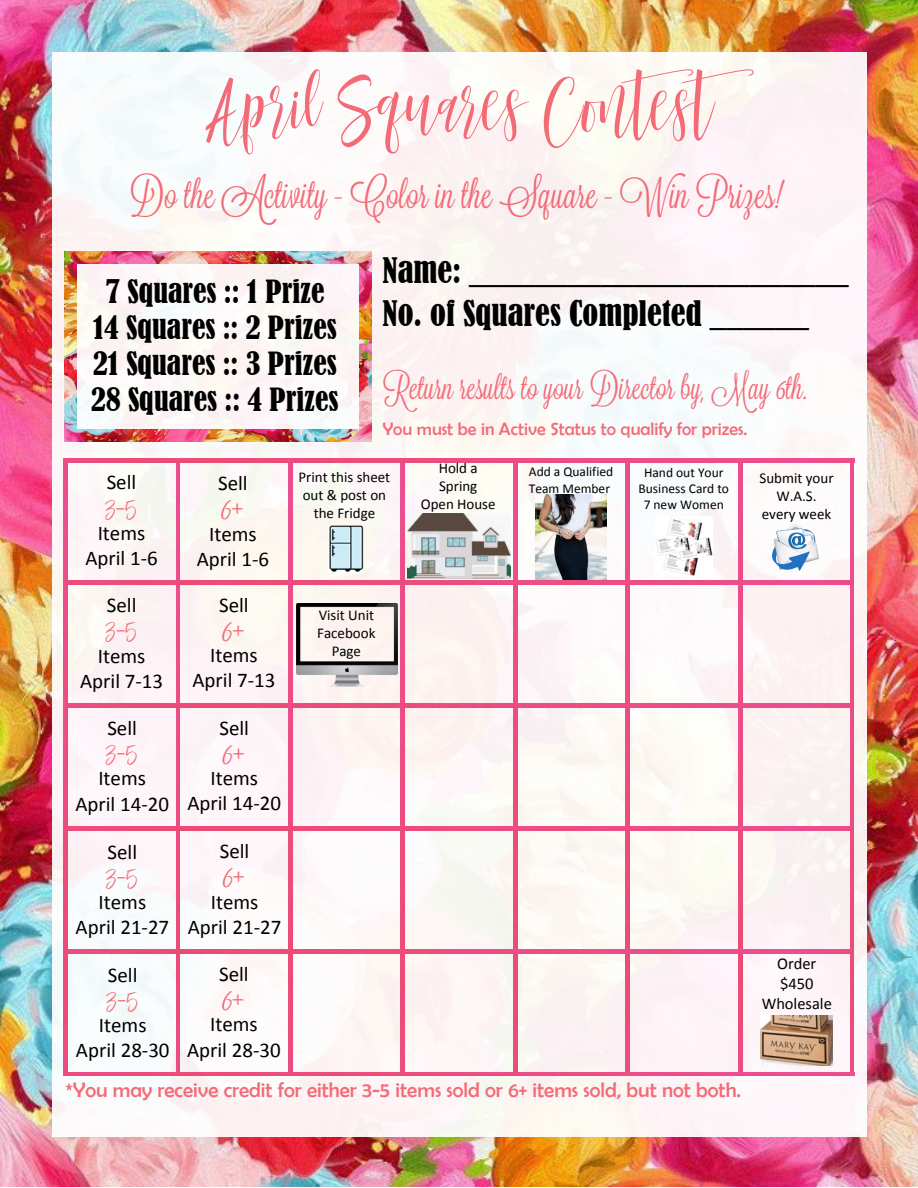
<style>
.page{position:relative;width:918px;height:1188px;background:#fff}
.page>*{position:absolute;margin:0;border:0;box-sizing:border-box;transform-origin:0 0}
.t1{font:84px "Mustache Script";color:#f26b77}
.t2{font:39px "Lavanderia";color:#f26b77}
.t3{font:33px/42.3px "Bernard MT Condensed";color:#000}
.t4{font:33px "Lavanderia";color:#f26b77}
.t5{font:30px/36px "Bernard MT Condensed";color:#000;text-align:center}
.t6{font:21px/25.2px "Calibri";color:#000;text-align:center}
.t7{font:21px "Berlin Sans FB";color:#f26b77}
.t8{font:21px "Bringshoot";color:#f26b77}
.t9{font:18px "Berlin Sans FB";color:#f26b77}
.t10{font:16.5px/19.8px "Calibri";color:#000;text-align:center}
.t11{font:15px/18px "Calibri";color:#000;text-align:center}
.t12{font:13.5px/16.2px "Calibri";color:#000;text-align:center}
</style>
<div class="page">
<img style="left:1px;top:0;width:917px;height:1186px">
<div style="left:52px;top:52px;width:815px;height:1085px;background:#fdf7f7"></div>
<img style="left:850px;top:462px;width:4px;height:610px">
<img style="left:739px;top:462px;width:4px;height:610px">
<img style="left:626px;top:462px;width:3px;height:610px">
<img style="left:513px;top:462px;width:4px;height:610px">
<img style="left:401px;top:462px;width:4px;height:610px">
<img style="left:176px;top:462px;width:4px;height:610px">
<img style="left:64px;top:458px;width:790px;height:4px">
<img style="left:68px;top:704px;width:783px;height:4px">
<img style="left:68px;top:827px;width:784px;height:4px">
<img style="left:68px;top:950px;width:783px;height:4px">
<img style="left:64px;top:1072px;width:790px;height:4px">
<img style="left:68px;top:581px;width:783px;height:4px">
<img style="left:288px;top:460px;width:4px;height:613px">
<img style="left:64px;top:461px;width:4px;height:613px">
<img style="left:64px;top:252px;width:307px;height:189px">
<div style="left:77px;top:264px;width:281px;height:164px;background:#fdf7f7"></div>
<img style="left:329px;top:525px;width:35px;height:47px">
<img style="left:656px;top:519px;width:56px;height:56px">
<img style="left:761px;top:1016px;width:72px;height:49px">
<img style="left:297px;top:603px;width:100px;height:84px">
<img style="left:773px;top:524px;width:45px;height:46px">
<img style="left:536px;top:494px;width:71px;height:86px">
<img style="left:408px;top:513px;width:102px;height:66px">
<h1 class="t1" style="left:207px;top:62px;width:560px">April Squares Contest</h1>
<h2 class="t2" style="left:129px;top:172px;width:653px">Do the Activity - Color in the Square - Win Prizes!</h2>
<h3 class="t5" style="left:91px;top:274px;width:249px">7 Squares :: 1 Prize<br>14 Squares :: 2 Prizes<br>21 Squares :: 3 Prizes<br>28 Squares :: 4 Prizes</h3>
<h3 class="t3" style="left:383px;top:250px;width:468px">Name: _______________________<br>No. of Squares Completed ______</h3>
<h3 class="t4" style="left:383px;top:368px;width:427px">Return results to your Director by, May 6th.</h3>
<p class="t9" style="left:383px;top:419px;width:366px">You must be in Active Status to qualify for prizes.</p>
<p class="t6" style="left:107px;top:469px;width:31px">Sell</p>
<p class="t8" style="left:106px;top:496px;width:33px">3-5</p>
<p class="t6" style="left:85px;top:519px;width:74px">Items<br>April 1-6</p>
<p class="t6" style="left:107px;top:592px;width:31px">Sell</p>
<p class="t8" style="left:106px;top:619px;width:33px">3-5</p>
<p class="t6" style="left:80px;top:642px;width:84px">Items<br>April 7-13</p>
<p class="t6" style="left:107px;top:715px;width:31px">Sell</p>
<p class="t8" style="left:106px;top:742px;width:33px">3-5</p>
<p class="t6" style="left:75px;top:765px;width:95px">Items<br>April 14-20</p>
<p class="t6" style="left:108px;top:838px;width:31px">Sell</p>
<p class="t8" style="left:107px;top:866px;width:33px">3-5</p>
<p class="t6" style="left:76px;top:889px;width:95px">Items<br>April 21-27</p>
<p class="t6" style="left:108px;top:961px;width:31px">Sell</p>
<p class="t8" style="left:107px;top:989px;width:33px">3-5</p>
<p class="t6" style="left:76px;top:1011px;width:95px">Items<br>April 28-30</p>
<p class="t6" style="left:218px;top:470px;width:31px">Sell</p>
<p class="t8" style="left:222px;top:497px;width:23px">6+</p>
<p class="t6" style="left:197px;top:520px;width:74px">Items<br>April 1-6</p>
<p class="t6" style="left:219px;top:591px;width:31px">Sell</p>
<p class="t8" style="left:223px;top:619px;width:23px">6+</p>
<p class="t6" style="left:192px;top:642px;width:85px">Items<br>April 7-13</p>
<p class="t6" style="left:219px;top:714px;width:31px">Sell</p>
<p class="t8" style="left:223px;top:742px;width:23px">6+</p>
<p class="t6" style="left:187px;top:764px;width:95px">Items<br>April 14-20</p>
<p class="t6" style="left:220px;top:838px;width:31px">Sell</p>
<p class="t8" style="left:224px;top:865px;width:23px">6+</p>
<p class="t6" style="left:188px;top:888px;width:95px">Items<br>April 21-27</p>
<p class="t6" style="left:219px;top:960px;width:31px">Sell</p>
<p class="t8" style="left:223px;top:988px;width:23px">6+</p>
<p class="t6" style="left:187px;top:1011px;width:95px">Items<br>April 28-30</p>
<p class="t11" style="left:421px;top:458px;width:76px">Hold a<br>Spring<br>Open House</p>
<p class="t12" style="left:529px;top:463px;width:86px;text-align:left">Add a Qualified<br>Team Member</p>
<p class="t11" style="left:299px;top:467px;width:93px">Print this sheet out &amp; post on the Fridge</p>
<p class="t12" style="left:639px;top:464px;width:92px">Hand out Your<br>Business Card to<br>7 new Women</p>
<p class="t11" style="left:317px;top:605px;width:60px">Visit Unit<br>Facebook<br>Page</p>
<p class="t7" style="left:66px;top:1079px;width:677px">*You may receive credit for either 3-5 items sold or 6+ items sold, but not both.</p>
<p class="t11" style="left:760px;top:468px;width:76px">Submit your<br>W.A.S. every week</p>
<p class="t10" style="left:762px;top:953px;width:72px">Order $450<br>Wholesale</p>
</div>
